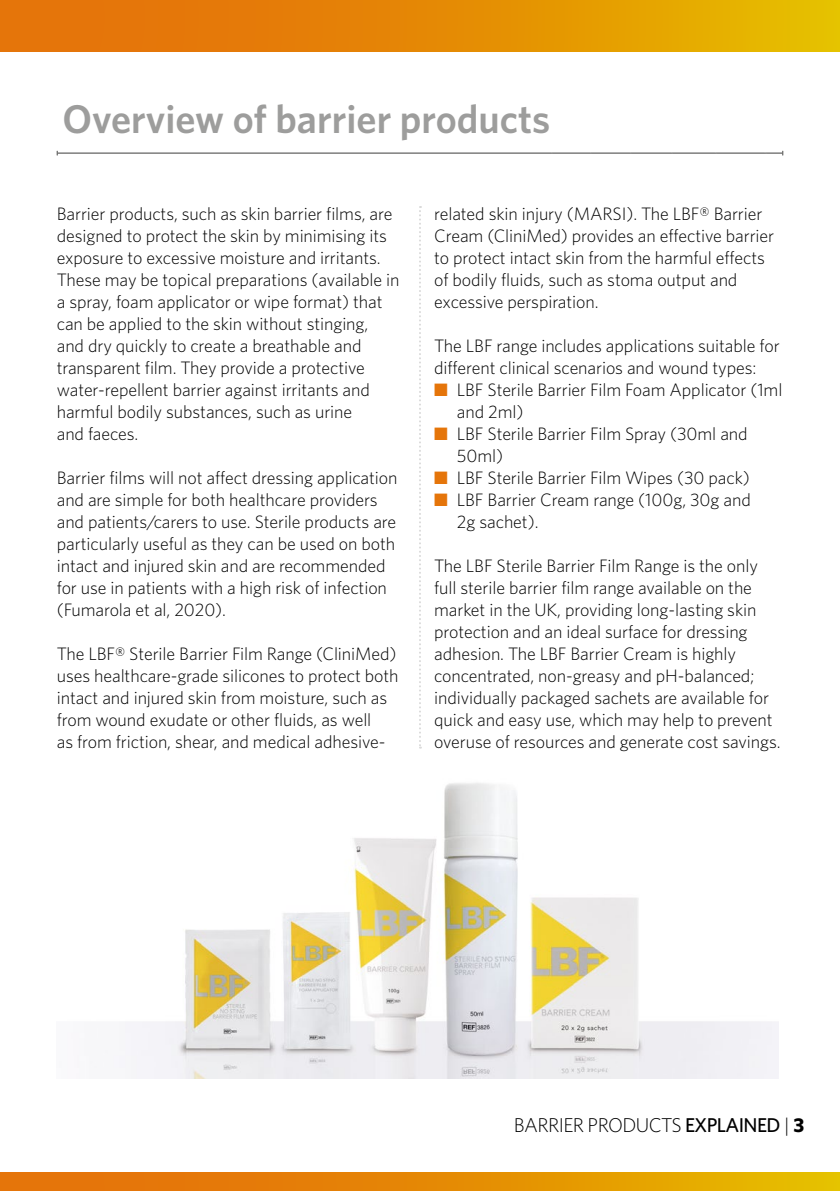
<style>
.page{position:relative;width:840px;height:1191px;background:#fff}
.page>*{position:absolute;margin:0;border:0;box-sizing:border-box;transform-origin:0 0}
.t1{font:600 40px "Whitney";color:#9d9d9c}
.t2{font:300 20px "Whitney";letter-spacing:-.03em;color:#000}
.t3{font:300 18px/22px "Whitney";letter-spacing:-.005em;color:#000}
.s1{color:#e5750a}
.s2{font-weight:500}
.s3{font-weight:700}
</style>
<div class="page">
<svg style="left:0;top:0;width:671px;height:51px;background:#e58505"></svg>
<div style="left:0;top:1172px;width:839px;height:19px;background:linear-gradient(to right,#e5660c,#e6b700)"></div>
<hr style="left:57px;top:153px;width:725px;height:1px;background:#6b6b6a">
<svg style="left:671px;top:0;width:168px;height:156px"></svg>
<svg style="left:419px;top:206px;width:2px;height:542px"></svg>
<img style="left:125px;top:783px;width:653px;height:296px">
<h1 class="t1" style="left:62px;top:94px;width:489px">Overview of barrier products</h1>
<p class="t3" style="left:57px;top:202px;width:344px">Barrier products, such as skin barrier films, are designed to protect the skin by minimising its exposure to excessive moisture and irritants.<br>These may be topical preparations (available in a spray, foam applicator or wipe format) that can be applied to the skin without stinging, and dry quickly to create a breathable and transparent film. They provide a protective water-repellent barrier against irritants and harmful bodily substances, such as urine<br>and faeces.</p>
<p class="t3" style="left:57px;top:466px;width:342px">Barrier films will not affect dressing application and are simple for both healthcare providers and patients/carers to use. Sterile products are particularly useful as they can be used on both intact and injured skin and are recommended for use in patients with a high risk of infection (Fumarola et al, 2020).</p>
<p class="t3" style="left:57px;top:642px;width:343px">The LBF® Sterile Barrier Film Range (CliniMed) uses healthcare-grade silicones to protect both intact and injured skin from moisture, such as from wound exudate or other fluids, as well<br>as from friction, shear, and medical adhesive-</p>
<p class="t3" style="left:434px;top:202px;width:341px">related skin injury (MARSI). The LBF® Barrier Cream (CliniMed) provides an effective barrier to protect intact skin from the harmful effects of bodily fluids, such as stoma output and excessive perspiration.</p>
<p class="t3" style="left:434px;top:334px;width:347px">The LBF range includes applications suitable for different clinical scenarios and wound types:</p>
<p class="t3" style="left:456px;top:378px;width:327px;text-indent:-23px"><span class="s1">■</span> LBF Sterile Barrier Film Foam Applicator (1ml and 2ml)</p>
<p class="t3" style="left:456px;top:422px;width:292px;text-indent:-23px"><span class="s1">■</span> LBF Sterile Barrier Film Spray (30ml and<br>50ml)</p>
<p class="t3" style="left:434px;top:466px;width:317px"><span class="s1">■</span> LBF Sterile Barrier Film Wipes (30 pack)</p>
<p class="t3" style="left:456px;top:488px;width:295px;text-indent:-23px"><span class="s1">■</span> LBF Barrier Cream range (100g, 30g and<br>2g sachet).</p>
<p class="t3" style="left:434px;top:554px;width:348px">The LBF Sterile Barrier Film Range is the only full sterile barrier film range available on the market in the UK, providing long-lasting skin protection and an ideal surface for dressing adhesion. The LBF Barrier Cream is highly concentrated, non-greasy and pH-balanced; individually packaged sachets are available for quick and easy use, which may help to prevent overuse of resources and generate cost savings.</p>
<p class="t2" style="left:513px;top:1113px;width:292px">BARRIER PRODUCTS <span class="s2">EXPLAINED</span> | <span class="s3">3</span></p>
</div>
